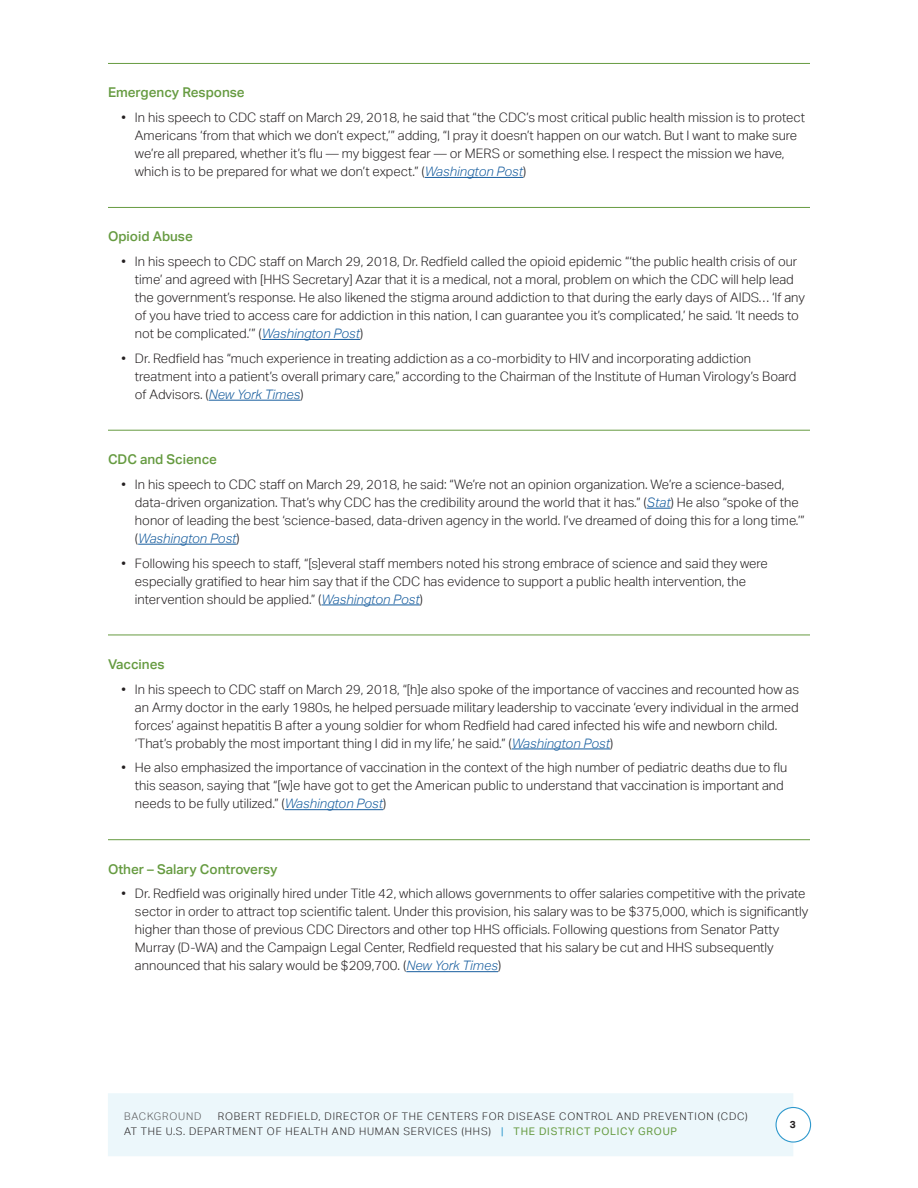
<style>
.page{position:relative;width:918px;height:1188px;background:#fff}
.page>*{position:absolute;margin:0;border:0;box-sizing:border-box;transform-origin:0 0}
.t1{font:500 13.5px "Aktiv Grotesk";color:#669b41}
.t2{font:300 13.05px/18px "Aktiv Grotesk";color:#231f20}
.t3{font:300 10.5px/15px "Aktiv Grotesk";letter-spacing:.075em;color:#231f20}
.t4{font:300 10.5px "Aktiv Grotesk";letter-spacing:.075em;color:#57585a}
.t5{font:700 10.2px "Aktiv Grotesk";color:#231f20}
.s1{font-style:italic;color:#175d9e}
.s2{font-weight:400;color:#2f99cd}
.s3{font-weight:400;color:#669b41}
</style>
<div class="page">
<hr style="left:108px;top:63px;width:702px;height:1px;background:#669b41">
<hr style="left:425px;top:177px;width:98px;height:1px;background:#175d9e">
<hr style="left:108px;top:207px;width:702px;height:1px;background:#669b41">
<hr style="left:262px;top:339px;width:98px;height:1px;background:#175d9e">
<hr style="left:209px;top:400px;width:91px;height:1px;background:#175d9e">
<hr style="left:108px;top:430px;width:702px;height:1px;background:#669b41">
<svg style="left:647px;top:508px;width:24px;height:1px"></svg>
<hr style="left:138px;top:544px;width:99px;height:1px;background:#175d9e">
<hr style="left:321px;top:604px;width:99px;height:1px;background:#175d9e">
<hr style="left:108px;top:635px;width:702px;height:1px;background:#669b41">
<hr style="left:512px;top:748px;width:98px;height:1px;background:#175d9e">
<hr style="left:285px;top:809px;width:98px;height:1px;background:#175d9e">
<hr style="left:108px;top:839px;width:702px;height:1px;background:#669b41">
<hr style="left:406px;top:971px;width:92px;height:1px;background:#175d9e">
<div style="left:108px;top:1093px;width:685px;height:63px;background:#ecf7fb"></div>
<div style="left:776px;top:1108px;width:35px;height:34px;background:#fff;border-radius:50%"></div>
<div style="left:776px;top:1107px;width:35px;height:36px;border:1px solid #2f99cd;border-radius:50%"></div>
<p class="t1" style="left:108px;top:85px;width:138px">Emergency Response</p>
<p class="t2" style="left:135px;top:109px;width:672px;text-indent:-13px">• In his speech to CDC staff on March 29, 2018, he said that “the CDC’s most critical public health mission is to protect Americans ‘from that which we don’t expect,’” adding, “I pray it doesn’t happen on our watch. But I want to make sure we’re all prepared, whether it’s flu — my biggest fear — or MERS or something else. I respect the mission we have, which is to be prepared for what we don’t expect.” (<span class="s1">Washington Post</span>)</p>
<p class="t1" style="left:108px;top:229px;width:86px">Opioid Abuse</p>
<p class="t2" style="left:135px;top:253px;width:672px;text-indent:-13px">• In his speech to CDC staff on March 29, 2018, Dr. Redfield called the opioid epidemic “‘the public health crisis of our time’ and agreed with [HHS Secretary] Azar that it is a medical, not a moral, problem on which the CDC will help lead the government’s response. He also likened the stigma around addiction to that during the early days of AIDS… ‘If any of you have tried to access care for addiction in this nation, I can guarantee you it’s complicated,’ he said. ‘It needs to not be complicated.’” (<span class="s1">Washington Post</span>)</p>
<p class="t2" style="left:135px;top:349px;width:663px;text-indent:-13px">• Dr. Redfield has “much experience in treating addiction as a co-morbidity to HIV and incorporating addiction treatment into a patient’s overall primary care,” according to the Chairman of the Institute of Human Virology’s Board of Advisors. (<span class="s1">New York Times</span>)</p>
<p class="t1" style="left:108px;top:452px;width:111px">CDC and Science</p>
<p class="t2" style="left:135px;top:475px;width:671px;text-indent:-13px">• In his speech to CDC staff on March 29, 2018, he said: “We’re not an opinion organization. We’re a science-based, data-driven organization. That’s why CDC has the credibility around the world that it has.” (<span class="s1">Stat</span>) He also “spoke of the honor of leading the best ‘science-based, data-driven agency in the world. I’ve dreamed of doing this for a long time.’” (<span class="s1">Washington Post</span>)</p>
<p class="t2" style="left:135px;top:554px;width:634px;text-indent:-13px">• Following his speech to staff, “[s]everal staff members noted his strong embrace of science and said they were especially gratified to hear him say that if the CDC has evidence to support a public health intervention, the intervention should be applied.” (<span class="s1">Washington Post</span>)</p>
<p class="t1" style="left:108px;top:656px;width:58px">Vaccines</p>
<p class="t2" style="left:135px;top:680px;width:666px;text-indent:-13px">• In his speech to CDC staff on March 29, 2018, “[h]e also spoke of the importance of vaccines and recounted how as an Army doctor in the early 1980s, he helped persuade military leadership to vaccinate ‘every individual in the armed forces’ against hepatitis B after a young soldier for whom Redfield had cared infected his wife and newborn child. ‘That’s probably the most important thing I did in my life,’ he said.” (<span class="s1">Washington Post</span>)</p>
<p class="t2" style="left:135px;top:759px;width:654px;text-indent:-13px">• He also emphasized the importance of vaccination in the context of the high number of pediatric deaths due to flu this season, saying that “[w]e have got to get the American public to understand that vaccination is important and needs to be fully utilized.” (<span class="s1">Washington Post</span>)</p>
<p class="t1" style="left:108px;top:861px;width:171px">Other – Salary Controversy</p>
<p class="t2" style="left:135px;top:885px;width:675px;text-indent:-13px">• Dr. Redfield was originally hired under Title 42, which allows governments to offer salaries competitive with the private sector in order to attract top scientific talent. Under this provision, his salary was to be $375,000, which is significantly higher than those of previous CDC Directors and other top HHS officials. Following questions from Senator Patty Murray (D-WA) and the Campaign Legal Center, Redfield requested that his salary be cut and HHS subsequently announced that his salary would be $209,700. (<span class="s1">New York Times</span>)</p>
<p class="t3" style="left:124px;top:1109px;width:625px;text-indent:94px">ROBERT REDFIELD, DIRECTOR OF THE CENTERS FOR DISEASE CONTROL AND PREVENTION (CDC)<br>AT THE U.S. DEPARTMENT OF HEALTH AND HUMAN SERVICES (HHS) <span class="s2">|</span> <span class="s3">THE DISTRICT POLICY GROUP</span></p>
<p class="t4" style="left:124px;top:1111px;width:79px">BACKGROUND</p>
<p class="t5" style="left:790px;top:1119px;width:7px">3</p>
</div>
